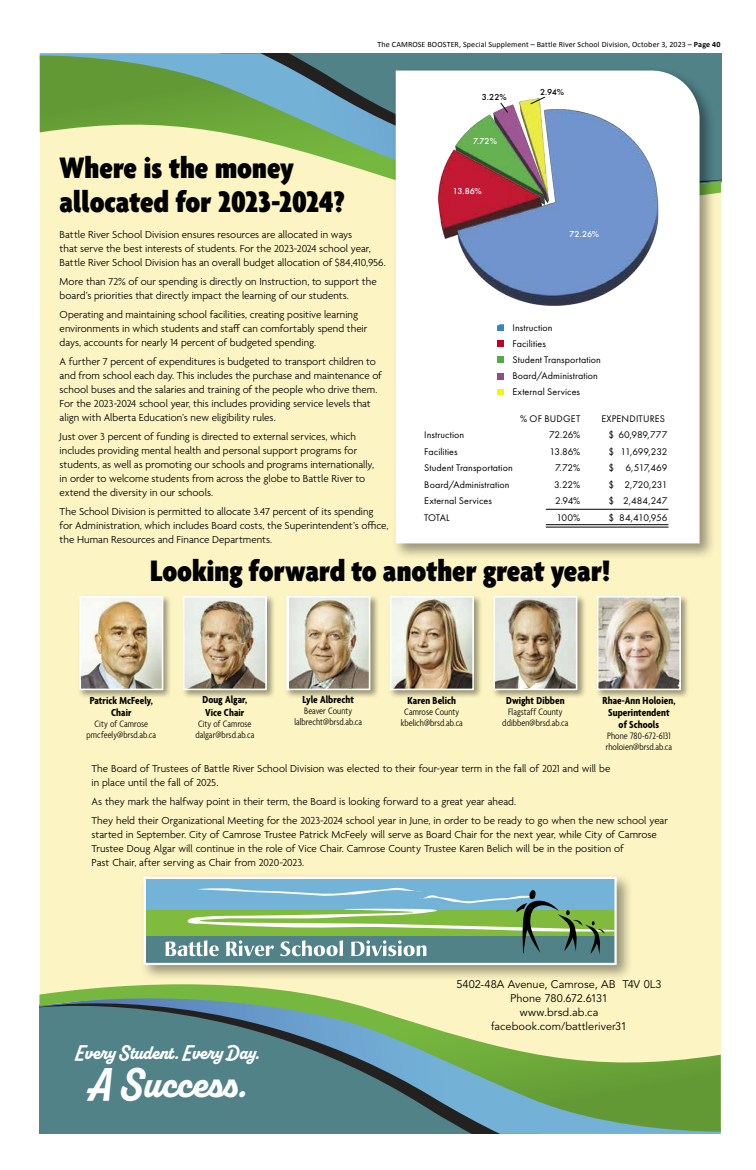
<style>
.page{position:relative;width:756px;height:1170px;background:#fff}
.page>*{position:absolute;margin:0;border:0;box-sizing:border-box;transform-origin:0 0}
.t1{font:800 42px "Alkaline";color:#fff}
.t2{font:900 condensed 32px/34px "Agenda";letter-spacing:-.005em;color:#000}
.t3{font:800 20px "Alkaline";color:#fff}
.t4{font:300 11px/14px "Agenda";color:#000}
.t5{font:700 condensed 11px/12.1px "Agenda";letter-spacing:.005em;color:#000;text-align:center}
.t6{font:11px/14px "Avenir LT Std";color:#000;text-align:center}
.t7{font:10px/16px "Futura PT";letter-spacing:.01em;color:#000}
.t8{font:300 condensed 10px/11px "Agenda";letter-spacing:.005em;color:#000;text-align:center}
.t9{font:500 9px "Futura PT";letter-spacing:-.01em;color:#fff}
.t10{font:500 9px "Futura PT";color:#000}
.t11{font:8px "Calibri";letter-spacing:.015em;color:#000}
.s1{font-weight:700}
</style>
<div class="page">
<div style="left:40px;top:53px;width:681px;height:1080px;background:#fcf4c3"></div>
<svg style="left:40px;top:53px;width:681px;height:3px;background:#5b8d9c"></svg>
<svg style="left:40px;top:56px;width:681px;height:138px"></svg>
<svg style="left:39px;top:984px;width:681px;height:147px"></svg>
<div style="left:140px;top:872px;width:493px;height:109px;background:#000;opacity:.4"></div>
<svg style="left:142px;top:875px;width:475px;height:90px;background:#84b2a1"></svg>
<div style="left:392px;top:67px;width:324px;height:493px;background:#000;opacity:.4"></div>
<div style="left:395px;top:70px;width:304px;height:473px;background:#fff"></div>
<hr style="left:545px;top:509px;width:123px;height:1px;background:#000">
<hr style="left:545px;top:524px;width:123px;height:1px;background:#000">
<hr style="left:545px;top:526px;width:123px;height:1px;background:#000">
<img style="left:519px;top:99px;width:29px;height:5px">
<img style="left:494px;top:104px;width:54px;height:5px">
<img style="left:438px;top:149px;width:20px;height:89px">
<img style="left:458px;top:109px;width:200px;height:196px">
<svg style="left:500px;top:102px;width:8px;height:11px"></svg>
<svg style="left:530px;top:96px;width:15px;height:8px"></svg>
<div style="left:181px;top:593px;width:95px;height:106px;background:#000;opacity:.4"></div>
<img style="left:186px;top:598px;width:78px;height:89px">
<div style="left:183px;top:595px;width:84px;height:95px;border:2px solid #fff"></div>
<div style="left:388px;top:593px;width:95px;height:106px;background:#000;opacity:.4"></div>
<img style="left:393px;top:598px;width:78px;height:89px">
<div style="left:390px;top:595px;width:84px;height:95px;border:2px solid #fff"></div>
<div style="left:77px;top:593px;width:95px;height:106px;background:#000;opacity:.4"></div>
<img style="left:82px;top:598px;width:78px;height:89px">
<div style="left:79px;top:595px;width:84px;height:95px;border:2px solid #fff"></div>
<div style="left:491px;top:593px;width:95px;height:106px;background:#000;opacity:.4"></div>
<img style="left:496px;top:598px;width:78px;height:89px">
<div style="left:493px;top:595px;width:84px;height:95px;border:2px solid #fff"></div>
<div style="left:594px;top:593px;width:96px;height:106px;background:#000;opacity:.4"></div>
<img style="left:599px;top:598px;width:78px;height:89px">
<div style="left:596px;top:595px;width:84px;height:95px;border:2px solid #fff"></div>
<div style="left:284px;top:593px;width:95px;height:106px;background:#000;opacity:.4"></div>
<img style="left:289px;top:598px;width:78px;height:89px">
<div style="left:286px;top:595px;width:84px;height:95px;border:2px solid #fff"></div>
<svg style="left:498px;top:324px;width:6px;height:6px"></svg>
<svg style="left:498px;top:340px;width:6px;height:6px"></svg>
<svg style="left:498px;top:356px;width:6px;height:6px"></svg>
<svg style="left:498px;top:373px;width:6px;height:6px"></svg>
<svg style="left:498px;top:389px;width:6px;height:6px"></svg>
<p class="t11" style="left:377px;top:39px;width:344px">The CAMROSE BOOSTER, Special Supplement – Battle River School Division, October 3, 2023 – <span class="s1">Page 40</span></p>
<h2 class="t2" style="left:60px;top:153px;width:287px">Where is the money allocated for 2023-2024?</h2>
<p class="t4" style="left:60px;top:228px;width:327px">Battle River School Division ensures resources are allocated in ways<br>that serve the best interests of students. For the 2023-2024 school year,<br>Battle River School Division has an overall budget allocation of $84,410,956.</p>
<p class="t4" style="left:60px;top:275px;width:318px">More than 72% of our spending is directly on Instruction, to support the board’s priorities that directly impact the learning of our students.</p>
<p class="t4" style="left:60px;top:308px;width:309px">Operating and maintaining school facilities, creating positive learning environments in which students and staff can comfortably spend their days, accounts for nearly 14 percent of budgeted spending.</p>
<p class="t4" style="left:60px;top:355px;width:324px">A further 7 percent of expenditures is budgeted to transport children to and from school each day. This includes the purchase and maintenance of school buses and the salaries and training of the people who drive them.<br>For the 2023-2024 school year, this includes providing service levels that align with Alberta Education’s new eligibility rules.</p>
<p class="t4" style="left:60px;top:430px;width:316px">Just over 3 percent of funding is directed to external services, which includes providing mental health and personal support programs for students, as well as promoting our schools and programs internationally, in order to welcome students from across the globe to Battle River to extend the diversity in our schools.</p>
<p class="t4" style="left:60px;top:505px;width:330px">The School Division is permitted to allocate 3.47 percent of its spending for Administration, which includes Board costs, the Superintendent’s office, the Human Resources and Finance Departments.</p>
<p class="t10" style="left:482px;top:92px;width:26px">3.22%</p>
<p class="t9" style="left:473px;top:135px;width:25px">7.72%</p>
<p class="t9" style="left:452px;top:186px;width:31px">13.86%</p>
<p class="t10" style="left:540px;top:86px;width:26px">2.94%</p>
<p class="t9" style="left:569px;top:229px;width:31px">72.26%</p>
<p class="t7" style="left:512px;top:319px;width:90px">Instruction<br>Facilities<br>Student Transportation<br>Board/Administration<br>External Services</p>
<p class="t7" style="left:520px;top:411px;width:62px">% OF BUDGET</p>
<p class="t7" style="left:601px;top:411px;width:65px">EXPENDITURES</p>
<p class="t7" style="left:424px;top:427px;width:41px">Instruction</p>
<p class="t7" style="left:549px;top:427px;width:33px">72.26%</p>
<p class="t7" style="left:608px;top:427px;width:61px">$ 60,989,777</p>
<p class="t7" style="left:424px;top:443px;width:35px">Facilities</p>
<p class="t7" style="left:549px;top:443px;width:32px">13.86%</p>
<p class="t7" style="left:608px;top:443px;width:60px">$ 11,699,232</p>
<p class="t7" style="left:424px;top:460px;width:90px">Student Transportation</p>
<p class="t7" style="left:555px;top:460px;width:27px">7.72%</p>
<p class="t7" style="left:608px;top:460px;width:60px">$ 6,517,469</p>
<p class="t7" style="left:424px;top:476px;width:87px">Board/Administration</p>
<p class="t7" style="left:554px;top:476px;width:28px">3.22%</p>
<p class="t7" style="left:608px;top:476px;width:60px">$ 2,720,231</p>
<p class="t7" style="left:424px;top:493px;width:69px">External Services</p>
<p class="t7" style="left:555px;top:493px;width:27px">2.94%</p>
<p class="t7" style="left:608px;top:493px;width:60px">$ 2,484,247</p>
<p class="t7" style="left:424px;top:509px;width:27px">TOTAL</p>
<p class="t7" style="left:556px;top:509px;width:25px">100%</p>
<p class="t7" style="left:608px;top:509px;width:61px">$ 84,410,956</p>
<h2 class="t2" style="left:150px;top:555px;width:461px">Looking forward to another great year!</h2>
<p class="t5" style="left:90px;top:695px;width:65px">Patrick McFeely,<br>Chair</p>
<p class="t8" style="left:87px;top:719px;width:71px">City of Camrose pmcfeely@brsd.ab.ca</p>
<p class="t5" style="left:202px;top:693px;width:46px;line-height:13px;text-align:left">Doug Algar,<br>Vice Chair</p>
<p class="t8" style="left:195px;top:718px;width:60px;text-align:left">City of Camrose dalgar@brsd.ab.ca</p>
<p class="t5" style="left:302px;top:694px;width:53px">Lyle Albrecht</p>
<p class="t8" style="left:294px;top:705px;width:69px">Beaver County lalbrecht@brsd.ab.ca</p>
<p class="t5" style="left:407px;top:694px;width:50px">Karen Belich</p>
<p class="t8" style="left:401px;top:706px;width:64px">Camrose County kbelich@brsd.ab.ca</p>
<p class="t5" style="left:506px;top:695px;width:60px">Dwight Dibben</p>
<p class="t8" style="left:502px;top:706px;width:68px">Flagstaff County ddibben@brsd.ab.ca</p>
<p class="t5" style="left:602px;top:695px;width:75px">Rhae-Ann Holoien,<br>Superintendent<br>of Schools</p>
<p class="t8" style="left:605px;top:731px;width:68px;text-align:left">Phone 780-672-6131 rholoien@brsd.ab.ca</p>
<p class="t4" style="left:91px;top:762px;width:520px">The Board of Trustees of Battle River School Division was elected to their four-year term in the fall of 2021 and will be in place until the fall of 2025.</p>
<p class="t4" style="left:91px;top:792px;width:578px;line-height:19px">As they mark the halfway point in their term, the Board is looking forward to a great year ahead.<br>They held their Organizational Meeting for the 2023-2024 school year in June, in order to be ready to go when the new school year</p>
<p class="t4" style="left:91px;top:828px;width:566px">started in September. City of Camrose Trustee Patrick McFeely will serve as Board Chair for the next year, while City of Camrose<br>Trustee Doug Algar will continue in the role of Vice Chair. Camrose County Trustee Karen Belich will be in the position of<br>Past Chair, after serving as Chair from 2020-2023.</p>
<h3 class="t3" style="left:75px;top:1040px;width:185px">Every Student. Every Day.</h3>
<h1 class="t1" style="left:89px;top:1057px;width:158px">A Success.</h1>
<p class="t6" style="left:456px;top:977px;width:207px">5402-48A Avenue, Camrose, AB T4V 0L3<br>Phone 780.672.6131<br>www.brsd.ab.ca facebook.com/battleriver31</p>
</div>
